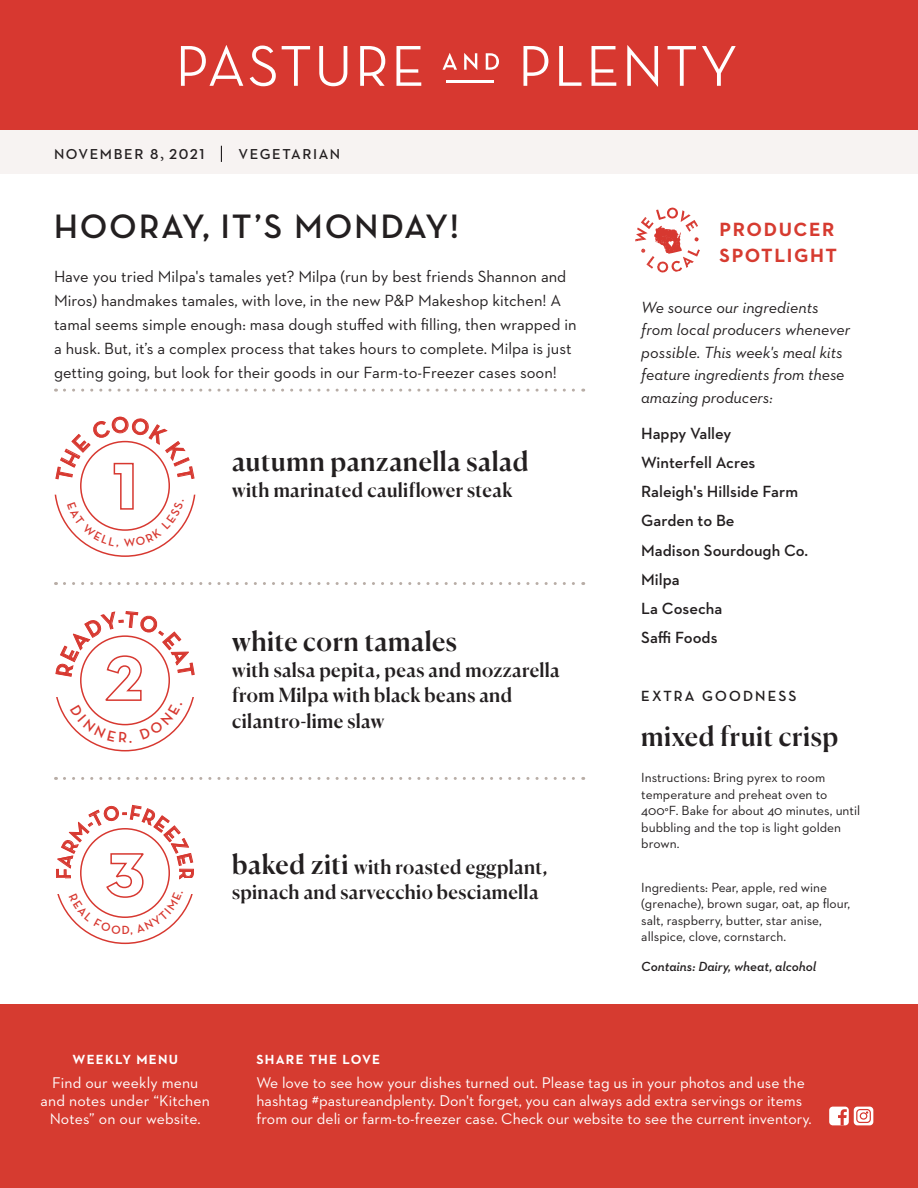
<style>
.page{position:relative;width:918px;height:1188px;background:#fff}
.page>*{position:absolute;margin:0;border:0;box-sizing:border-box;transform-origin:0 0}
.t1{font:700 34.5px "Neutraface Display";letter-spacing:.07em;color:#231f20}
.t2{font:500 27px "Canela";letter-spacing:.015em;color:#231f20}
.t3{font:700 20.25px "Neutraface Display";color:#d73830}
.t4{font:500 19.5px/25.5px "Canela";letter-spacing:.015em;color:#231f20}
.t5{font:700 19.5px/25.5px "Neutraface 2 Text";letter-spacing:.08em;color:#d63b30}
.description-centered{font:16.5px/24px "Neutraface 2 Text";color:#231f20}
.t6{font:italic 16.5px/22.5px "Neutraface 2 Text";color:#231f20}
.t7{font:600 16.5px "Neutraface 2 Text";color:#231f20}
.t8{font:15.75px/18px "Neutraface 2 Text";color:#fff}
.t9{font:700 15px "Neutraface Display";letter-spacing:.145em;color:#231f20}
.t10{font:600 14.7px "Neutraface 2 Text";letter-spacing:.11em;color:#231f20}
.t11{font:13.5px/16.5px "Neutraface 2 Text";color:#231f20}
.t12{font:italic 600 13.5px "Neutraface 2 Text";color:#231f20}
.t13{font:700 13.5px "Neutraface 2 Text";letter-spacing:.09em;color:#fff}
.s1{font-family:"Minion Pro";font-weight:400;font-size:18px}
.s2{font-size:27px}
</style>
<div class="page">
<div style="left:0;top:129px;width:918px;height:45px;background:#f7f3f2"></div>
<div style="left:0;top:1004px;width:918px;height:184px;background:#d63b30"></div>
<div style="left:0;top:0;width:918px;height:130px;background:#d73830"></div>
<hr style="left:446px;top:80px;width:48px;height:2px;background:#fff">
<svg style="left:181px;top:45px;width:62px;height:41px"></svg>
<svg style="left:250px;top:46px;width:26px;height:40px"></svg>
<svg style="left:282px;top:46px;width:28px;height:40px"></svg>
<svg style="left:319px;top:46px;width:28px;height:40px"></svg>
<svg style="left:360px;top:46px;width:25px;height:40px"></svg>
<svg style="left:396px;top:46px;width:25px;height:40px"></svg>
<svg style="left:442px;top:53px;width:15px;height:17px"></svg>
<svg style="left:464px;top:53px;width:13px;height:17px"></svg>
<svg style="left:486px;top:53px;width:13px;height:17px"></svg>
<svg style="left:523px;top:46px;width:25px;height:40px"></svg>
<svg style="left:559px;top:46px;width:22px;height:40px"></svg>
<svg style="left:592px;top:46px;width:24px;height:40px"></svg>
<svg style="left:627px;top:45px;width:31px;height:42px"></svg>
<svg style="left:668px;top:46px;width:28px;height:40px"></svg>
<svg style="left:702px;top:46px;width:34px;height:40px"></svg>
<svg style="left:64px;top:389px;width:520px;height:3px"></svg>
<svg style="left:64px;top:582px;width:520px;height:3px"></svg>
<svg style="left:64px;top:777px;width:520px;height:3px"></svg>
<svg style="left:635px;top:207px;width:65px;height:66px"></svg>
<div style="left:829px;top:1107px;width:20px;height:18px;background:#fff;border-radius:4px"></div>
<svg style="left:838px;top:1109px;width:9px;height:16px"></svg>
<div style="left:854px;top:1107px;width:19px;height:18px;background:#fff;border-radius:4px"></div>
<svg style="left:857px;top:1110px;width:13px;height:12px"></svg>
<div style="left:856px;top:1109px;width:15px;height:14px;border:1px solid #d73830;border-radius:3px"></div>
<div style="left:860px;top:1113px;width:7px;height:6px;background:#fff;border-radius:50%"></div>
<div style="left:860px;top:1112px;width:7px;height:8px;border:1px solid #d73830;border-radius:50%"></div>
<svg style="left:221px;top:146px;width:1px;height:16px"></svg>
<svg style="left:55px;top:416px;width:140px;height:141px"></svg>
<svg style="left:55px;top:611px;width:140px;height:140px"></svg>
<svg style="left:56px;top:805px;width:138px;height:139px"></svg>
<p class="t10" style="left:54px;top:145px;width:152px">NOVEMBER 8<span class="s1">,</span> 2021</p>
<p class="t10" style="left:238px;top:145px;width:103px">VEGETARIAN</p>
<p class="t1" style="left:54px;top:207px;width:406px">HOORAY, IT’S MONDAY!</p>
<p class="description-centered" style="left:54px;top:264px;width:524px">Have you tried Milpa's tamales yet? Milpa (run by best friends Shannon and Miros) handmakes tamales, with love, in the new P&amp;P Makeshop kitchen! A tamal seems simple enough: masa dough stuffed with filling, then wrapped in a husk. But, it’s a complex process that takes hours to complete. Milpa is just getting going, but look for their goods in our Farm-to-Freezer cases soon!</p>
<p class="t2" style="left:232px;top:440px;width:298px">autumn panzanella salad</p>
<p class="t4" style="left:232px;top:475px;width:282px">with marinated cauliflower steak</p>
<p class="t5" style="left:720px;top:216px;width:119px">PRODUCER<br>SPOTLIGHT</p>
<p class="t6" style="left:641px;top:296px;width:211px">We source our ingredients from local producers whenever possible. This week's meal kits feature ingredients from these amazing producers:</p>
<p class="t7" style="left:641px;top:423px;width:92px">Happy Valley</p>
<p class="t7" style="left:641px;top:452px;width:116px">Winterfell Acres</p>
<p class="t7" style="left:641px;top:481px;width:158px">Raleigh's Hillside Farm</p>
<p class="t7" style="left:641px;top:510px;width:95px">Garden to Be</p>
<p class="t7" style="left:641px;top:540px;width:168px">Madison Sourdough Co.</p>
<p class="t7" style="left:641px;top:569px;width:40px">Milpa</p>
<p class="t7" style="left:641px;top:598px;width:83px">La Cosecha</p>
<p class="t3" style="left:122px;top:801px;width:7px">-</p>
<p class="t3" style="left:198px;top:868px;width:40px;rotate:90deg">RRR</p>
<p class="t2" style="left:232px;top:621px;width:226px">white corn tamales</p>
<p class="t7" style="left:641px;top:627px;width:78px">Saffi Foods</p>
<p class="t4" style="left:232px;top:656px;width:329px">with salsa pepita, peas and mozzarella from Milpa with black beans and cilantro-lime slaw</p>
<p class="t9" style="left:641px;top:687px;width:157px">EXTRA GOODNESS</p>
<p class="t2" style="left:641px;top:715px;width:199px">mixed fruit crisp</p>
<p class="t11" style="left:641px;top:769px;width:220px">Instructions: Bring pyrex to room temperature and preheat oven to<br>400°F. Bake for about 40 minutes, until bubbling and the top is light golden brown.</p>
<p class="t11" style="left:641px;top:879px;width:210px">Ingredients: Pear, apple, red wine (grenache), brown sugar, oat, ap flour, salt, raspberry, butter, star anise, allspice, clove, cornstarch.</p>
<p class="t12" style="left:641px;top:958px;width:176px">Contains: Dairy, wheat, alcohol</p>
<p class="t4" style="left:232px;top:853px;width:317px"><span class="s2">baked ziti</span> with roasted eggplant, spinach and sarvecchio besciamella</p>
<p class="t13" style="left:73px;top:1050px;width:107px">WEEKLY MENU</p>
<p class="t8" style="left:41px;top:1074px;width:171px;text-align:center">Find our weekly menu and notes under “Kitchen<br>Notes” on our website.</p>
<p class="t13" style="left:256px;top:1050px;width:125px">SHARE THE LOVE</p>
<p class="t8" style="left:256px;top:1074px;width:557px">We love to see how your dishes turned out. Please tag us in your photos and use the hashtag #pastureandplenty. Don't forget, you can always add extra servings or items from our deli or farm-to-freezer case. Check our website to see the current inventory.</p>
</div>
